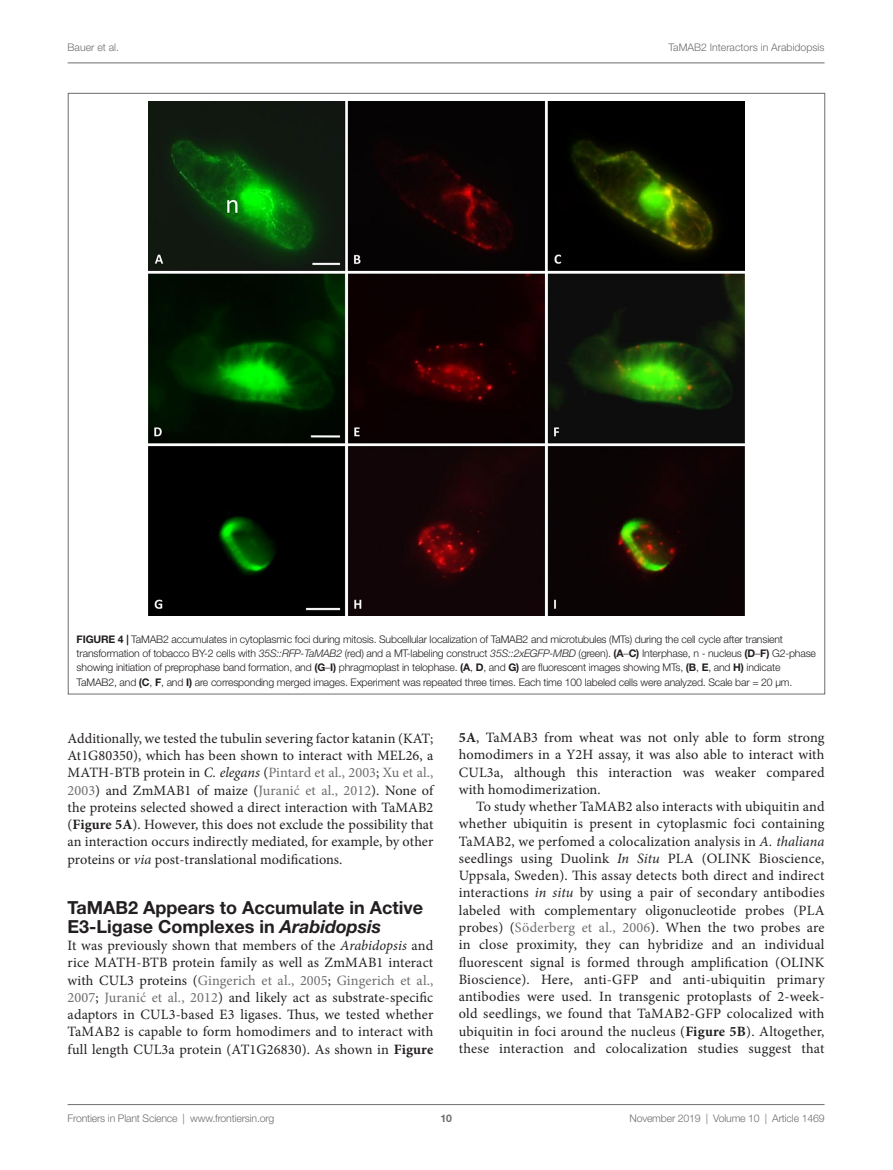
<style>
.page{position:relative;width:893px;height:1170px;background:#fff}
.page>*{position:absolute;margin:0;border:0;box-sizing:border-box;transform-origin:0 0}
._2{font:700 18px/18.8px "Helvetica Neue LT Std";color:#231f20}
.T{font:14.25px/17.2px "Minion Pro MTC";letter-spacing:.01em;color:#231f20;text-align:justify}
.T1{font:14.25px/17.2px "Minion Pro MTC";letter-spacing:.01em;color:#231f20;text-align:justify}
.FC{font:300 10.5px/14.2px "Helvetica Neue LT Std";letter-spacing:-.015em;color:#231f20}
.t1{font:300 10.5px "Helvetica Neue LT Std";letter-spacing:-.015em;color:#6c6d70}
.t2{font:700 10.5px "Helvetica Neue LT Std";color:#6c6d70}
.s1{font-weight:700}
.s2{font-style:italic}
.s3{color:#6c6d70}
.s4{font-family:"Minion Pro";font-weight:700}
</style>
<div class="page">
<hr style="left:68px;top:63px;width:756px;height:1px;background:#6c6d70">
<hr style="left:68px;top:1104px;width:756px;height:1px;background:#6c6d70">
<img style="left:149px;top:102px;width:595px;height:513px">
<p class="t1" style="left:68px;top:41px;width:53px">Bauer et al.</p>
<p class="t1" style="left:668px;top:41px;width:157px">TaMAB2 Interactors in Arabidopsis</p>
<p class="FC" style="left:77px;top:632px;width:741px"><span class="s1">FIGURE 4 |</span> TaMAB2 accumulates in cytoplasmic foci during mitosis. Subcellular localization of TaMAB2 and microtubules (MTs) during the cell cycle after transient transformation of tobacco BY-2 cells with <span class="s2">35S::RFP-TaMAB2</span> (red) and a MT-labeling construct <span class="s2">35S::2xEGFP-MBD</span> (green). <span class="s1">(A</span>–<span class="s1">C)</span> Interphase, n - nucleus <span class="s1">(D</span>–<span class="s1">F)</span> G2-phase showing initiation of preprophase band formation, and <span class="s1">(G</span>–<span class="s1">I)</span> phragmoplast in telophase. <span class="s1">(A</span>, <span class="s1">D</span>, and <span class="s1">G)</span> are fluorescent images showing MTs, <span class="s1">(B</span>, <span class="s1">E</span>, and <span class="s1">H)</span> indicate TaMAB2, and <span class="s1">(C</span>, <span class="s1">F</span>, and <span class="s1">I)</span> are corresponding merged images. Experiment was repeated three times. Each time 100 labeled cells were analyzed. Scale bar = 20 µm.</p>
<p class="T" style="left:68px;top:729px;width:367px">Additionally, we tested the tubulin severing factor katanin (KAT; At1G80350), which has been shown to interact with MEL26, a MATH-BTB protein in <span class="s2">C. elegans</span> (<span class="s3">Pintard et al., 2003</span>; <span class="s3">Xu et al., 2003</span>) and ZmMAB1 of maize (<span class="s3">Juranić et al., 2012</span>). None of the proteins selected showed a direct interaction with TaMAB2 (<span class="s4">Figure 5A</span>). However, this does not exclude the possibility that an interaction occurs indirectly mediated, for example, by other proteins or <span class="s2">via</span> post-translational modifications.</p>
<p class="_2" style="left:68px;top:899px;width:357px">TaMAB2 Appears to Accumulate in Active<br>E3-Ligase Complexes in <span class="s2">Arabidopsis</span></p>
<p class="T1" style="left:68px;top:936px;width:367px">It was previously shown that members of the <span class="s2">Arabidopsis</span> and rice MATH-BTB protein family as well as ZmMAB1 interact with CUL3 proteins (<span class="s3">Gingerich et al., 2005</span>; <span class="s3">Gingerich et al., 2007</span>; <span class="s3">Juranić et al., 2012</span>) and likely act as substrate-specific adaptors in CUL3-based E3 ligases. Thus, we tested whether TaMAB2 is capable to form homodimers and to interact with full length CUL3a protein (AT1G26830). As shown in <span class="s4">Figure</span></p>
<p class="T1" style="left:459px;top:729px;width:367px"><span class="s4">5A</span>, TaMAB3 from wheat was not only able to form strong homodimers in a Y2H assay, it was also able to interact with CUL3a, although this interaction was weaker compared with homodimerization.</p>
<p class="T" style="left:459px;top:798px;width:367px;text-indent:17px">To study whether TaMAB2 also interacts with ubiquitin and whether ubiquitin is present in cytoplasmic foci containing TaMAB2, we perfomed a colocalization analysis in <span class="s2">A. thaliana </span>seedlings using Duolink <span class="s2">In Situ</span> PLA (OLINK Bioscience, Uppsala, Sweden). This assay detects both direct and indirect interactions <span class="s2">in situ</span> by using a pair of secondary antibodies labeled with complementary oligonucleotide probes (PLA probes) (<span class="s3">Söderberg et al., 2006</span>). When the two probes are in close proximity, they can hybridize and an individual fluorescent signal is formed through amplification (OLINK Bioscience). Here, anti-GFP and anti-ubiquitin primary antibodies were used. In transgenic protoplasts of 2-week&shy;old seedlings, we found that TaMAB2-GFP colocalized with ubiquitin in foci around the nucleus (<span class="s4">Figure 5B</span>). Altogether, these interaction and colocalization studies suggest that</p>
<p class="t1" style="left:68px;top:1111px;width:208px">Frontiers in Plant Science | www.frontiersin.org</p>
<p class="t1" style="left:629px;top:1111px;width:197px">November 2019 | Volume 10 | Article 1469</p>
<p class="t2" style="left:440px;top:1111px;width:13px">10</p>
</div>
